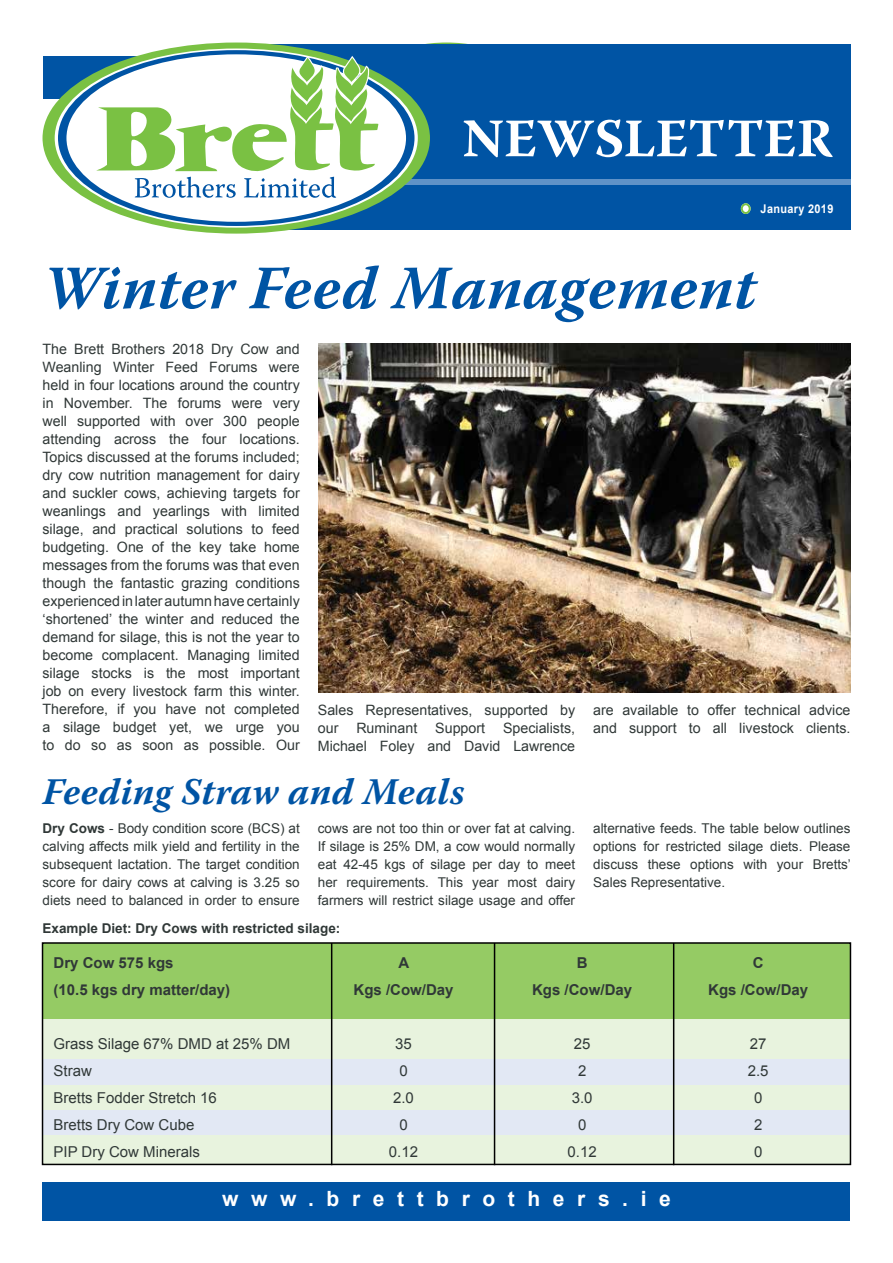
<style>
.page{position:relative;width:893px;height:1263px;background:#fff}
.page>*{position:absolute;margin:0;border:0;box-sizing:border-box;transform-origin:0 0}
.t1{font:italic 700 61.5px "Warnock Pro";letter-spacing:.01em;color:#0054a4}
.t2{font:italic 700 37.5px "Warnock Pro";letter-spacing:.01em;color:#0054a4}
.t3{font:700 21px "Arial";letter-spacing:.6em;color:#fff}
.t4{font:15px/27px "Arial";color:#303837;text-align:center}
.t5{font:700 15px/27px "Arial";color:#303837;text-align:center}
.t6{font:14.25px/18px "Arial";color:#303837}
.t7{font:13.5px/18px "Arial";color:#303837;text-align:justify}
.t8{font:700 13.5px "Arial";color:#303837}
.t9{font:700 12px "Arial";letter-spacing:.03em;color:#fff;scale:.91 1}
.s1{font-weight:700}
</style>
<div class="page">
<div style="left:43px;top:56px;width:807px;height:42px;background:#0054a4"></div>
<div style="left:43px;top:943px;width:807px;height:76px;background:#95cb64"></div>
<div style="left:43px;top:1019px;width:807px;height:41px;background:#e8f3de"></div>
<div style="left:43px;top:1060px;width:807px;height:25px;background:#e2e8f4"></div>
<div style="left:43px;top:1085px;width:807px;height:25px;background:#e8f3de"></div>
<div style="left:43px;top:1110px;width:807px;height:25px;background:#e2e8f4"></div>
<div style="left:43px;top:1135px;width:807px;height:30px;background:#e8f3de"></div>
<div style="left:42px;top:942px;width:809px;height:223px;border:2px solid #000"></div>
<div style="left:227px;top:44px;width:623px;height:186px;background:#0054a4"></div>
<div style="left:179px;top:179px;width:671px;height:6px;background:#5f92c7"></div>
<svg style="left:43px;top:43px;width:387px;height:191px;background:#92cb69"></svg>
<div style="left:58px;top:50px;width:356px;height:176px;background:#0054a4;border-radius:50%"></div>
<div style="left:66px;top:54px;width:340px;height:168px;background:#fff;border-radius:50%"></div>
<svg style="left:96px;top:42px;width:737px;height:172px"></svg>
<div style="left:43px;top:1182px;width:807px;height:38px;background:#0054a4"></div>
<img style="left:319px;top:343px;width:531px;height:349px">
<hr style="left:331px;top:943px;width:1px;height:222px;background:#000">
<hr style="left:494px;top:943px;width:1px;height:222px;background:#000">
<hr style="left:673px;top:943px;width:1px;height:222px;background:#000">
<p class="t9" style="left:761px;top:201px;width:82px">January 2019</p>
<h1 class="t1" style="left:43px;top:251px;width:715px">Winter Feed Management</h1>
<p class="t6" style="left:43px;top:340px;width:259px;text-align:justify">The Brett Brothers 2018 Dry Cow and Weanling Winter Feed Forums were held in four locations around the country in November. The forums were very well supported with over 300 people attending across the four locations.<br>Topics discussed at the forums included; dry cow nutrition management for dairy and suckler cows, achieving targets for weanlings and yearlings with limited silage, and practical solutions to feed budgeting. One of the key take home messages from the forums was that even though the fantastic grazing conditions experienced in later autumn have certainly ‘shortened’ the winter and reduced the demand for silage, this is not the year to become complacent. Managing limited silage stocks is the most important job on every livestock farm this winter.<br>Therefore, if you have not completed a silage budget yet, we urge you to do so as soon as possible. Our</p>
<p class="t6" style="left:593px;top:701px;width:259px">are available to offer technical advice and support to all livestock clients.</p>
<p class="t6" style="left:318px;top:701px;width:259px">Sales Representatives, supported by our</p>
<p class="t6" style="left:318px;top:719px;width:259px;text-align:right">Specialists,<br>Michael Foley and David Lawrence</p>
<p class="t6" style="left:356px;top:719px;width:62px">Ruminant</p>
<p class="t6" style="left:435px;top:719px;width:51px">Support</p>
<h2 class="t2" style="left:43px;top:769px;width:424px">Feeding Straw and Meals</h2>
<p class="t7" style="left:43px;top:819px;width:259px"><span class="s1">Dry Cows</span> - Body condition score (BCS) at calving affects milk yield and fertility in the subsequent lactation. The target condition score for dairy cows at calving is 3.25 so diets need to balanced in order to ensure</p>
<p class="t7" style="left:318px;top:819px;width:259px">cows are not too thin or over fat at calving.<br>If silage is 25% DM, a cow would normally eat 42-45 kgs of silage per day to meet her requirements. This year most dairy farmers will restrict silage usage and offer</p>
<p class="t7" style="left:593px;top:819px;width:259px">alternative feeds. The table below outlines options for restricted silage diets. Please discuss these options with your Bretts’ Sales Representative.</p>
<p class="t8" style="left:43px;top:919px;width:299px">Example Diet: Dry Cows with restricted silage:</p>
<p class="t5" style="left:54px;top:949px;width:178px;text-align:left">Dry Cow 575 kgs<br>(10.5 kgs dry matter/day)</p>
<p class="t4" style="left:54px;top:1030px;width:238px;text-align:left">Grass Silage 67% DMD at 25% DM<br>Straw<br>Bretts Fodder Stretch 16<br>Bretts Dry Cow Cube<br>PIP Dry Cow Minerals</p>
<p class="t5" style="left:354px;top:949px;width:102px">A<br>Kgs /Cow/Day</p>
<p class="t4" style="left:389px;top:1030px;width:31px">35<br>0<br>2.0<br>0<br>0.12</p>
<p class="t5" style="left:532px;top:949px;width:102px">B<br>Kgs /Cow/Day</p>
<p class="t4" style="left:568px;top:1030px;width:31px">25<br>2<br>3.0<br>0<br>0.12</p>
<p class="t5" style="left:708px;top:949px;width:102px">C<br>Kgs /Cow/Day</p>
<p class="t4" style="left:748px;top:1030px;width:22px">27<br>2.5<br>0<br>2<br>0</p>
<h3 class="t3" style="left:222px;top:1184px;width:450px">www.brettbrothers.ie</h3>
</div>
